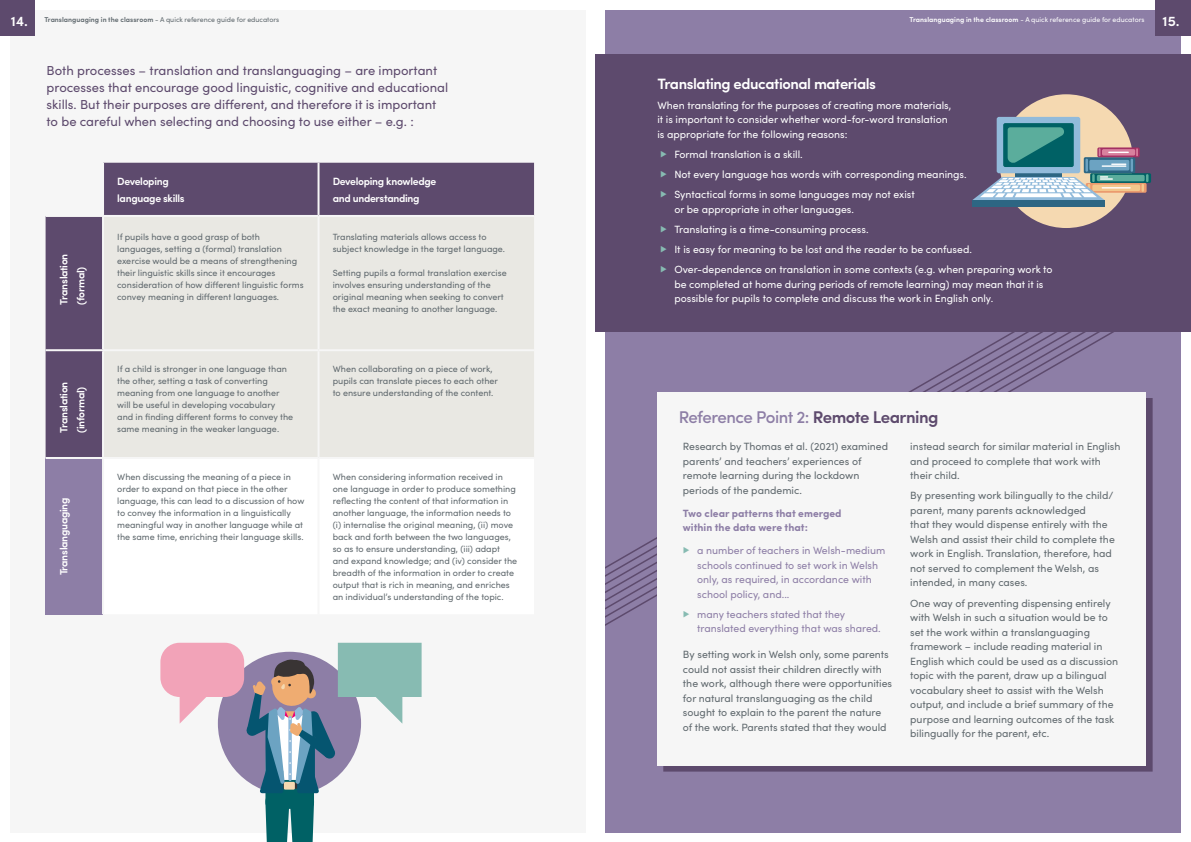
<style>
.page{position:relative;width:1191px;height:842px;background:#fff}
.page>*{position:absolute;margin:0;border:0;box-sizing:border-box;transform-origin:0 0}
.H3__Reference_Point{font:500 17px "Sofia Pro";letter-spacing:-.03em;color:#8d7ea6}
.H4_Titles{font:600 15px "Sofia Pro";letter-spacing:-.03em;color:#fff}
.t1{font:600 14px "Sofia Pro";color:#fff}
._13pt_big_regular{font:13px/17px "Sofia Pro";color:#5d4a6d}
._11pt_large_body_bul{font:10.5px/14.5px "Sofia Pro";color:#60696e}
._10_5pt_large_body{font:10.5px/14.5px "Sofia Pro";color:#fff}
.t2{font:10.5px/14.5px "Sofia Pro";color:#8d7ea6}
._10_5pt_large_body-2{font:10.5px/14.5px "Sofia Pro";color:#60696e}
.H5_Tables_and_bold_h{font:600 10.5px/17px "Sofia Pro";letter-spacing:-.03em;color:#fff}
._10_5pt_large_body-3{font:700 10.5px/14.5px "Sofia Pro";color:#8d7ea6}
._9pt_Main_Body{font:9px/12px "Sofia Pro";color:#60696e}
.t3{font:7px "Sofia Pro";color:#60696e}
.t4{font:7px "Sofia Pro";color:#fff}
.s1{font-weight:600}
.s2{color:#87bbb2}
.s3{font-weight:600;color:#5d4a6d}
</style>
<div class="page">
<div style="left:10px;top:10px;width:575px;height:822px;background:#f6f6f6"></div>
<div style="left:605px;top:10px;width:576px;height:822px;background:#8d7ea6"></div>
<svg style="left:605px;top:332px;width:548px;height:303px"></svg>
<div style="left:1155px;top:0;width:36px;height:35px;background:#5d4a6d"></div>
<div style="left:0;top:0;width:35px;height:35px;background:#5d4a6d"></div>
<div style="left:663px;top:398px;width:489px;height:374px;background:#5d4a6d"></div>
<div style="left:657px;top:392px;width:489px;height:373px;background:#f6f6f6"></div>
<div style="left:595px;top:54px;width:596px;height:278px;background:#5d4a6d"></div>
<svg style="left:46px;top:163px;width:488px;height:294px;fill:#5d4a6d"></svg>
<div style="left:104px;top:217px;width:430px;height:240px;background:#e9e8e3"></div>
<div style="left:46px;top:458px;width:57px;height:156px;background:#8d7ea6"></div>
<hr style="left:102px;top:163px;width:2px;height:52px;background:#f6f6f6">
<hr style="left:317px;top:163px;width:2px;height:52px;background:#f6f6f6">
<hr style="left:46px;top:215px;width:57px;height:2px;background:#f6f6f6">
<hr style="left:103px;top:215px;width:215px;height:2px;background:#f6f6f6">
<hr style="left:102px;top:217px;width:2px;height:132px;background:#f6f6f6">
<hr style="left:318px;top:215px;width:216px;height:2px;background:#f6f6f6">
<hr style="left:317px;top:217px;width:2px;height:132px;background:#f6f6f6">
<hr style="left:46px;top:349px;width:57px;height:2px;background:#f6f6f6">
<hr style="left:103px;top:349px;width:215px;height:2px;background:#f6f6f6">
<hr style="left:102px;top:351px;width:2px;height:106px;background:#f6f6f6">
<hr style="left:318px;top:349px;width:216px;height:2px;background:#f6f6f6">
<hr style="left:317px;top:351px;width:2px;height:106px;background:#f6f6f6">
<hr style="left:46px;top:457px;width:57px;height:2px;background:#f6f6f6">
<hr style="left:102px;top:459px;width:2px;height:155px;background:#f6f6f6">
<div style="left:999px;top:94px;width:134px;height:134px;background:#f5d9b1;border-radius:50%"></div>
<div style="left:218px;top:652px;width:143px;height:143px;background:#8d7ea6;border-radius:50%"></div>
<svg style="left:1090px;top:173px;width:61px;height:10px"></svg>
<div style="left:996px;top:117px;width:84px;height:56px;background:#92bbdb;border-radius:2px"></div>
<div style="left:1003px;top:123px;width:70px;height:44px;background:#006165;border-radius:2px"></div>
<div style="left:972px;top:200px;width:132px;height:7px;background:#2d6683"></div>
<svg style="left:972px;top:127px;width:176px;height:73px"></svg>
<svg style="left:246px;top:643px;width:175px;height:199px"></svg>
<div style="left:160px;top:643px;width:84px;height:54px;background:#f2a3b8;border-radius:19px"></div>
<h3 class="t1" style="left:11px;top:11px;width:19px">14.</h3>
<p class="t3" style="left:44px;top:14px;width:236px"><span class="s1">Translanguaging in the classroom</span> - A quick reference guide for educators</p>
<p class="t4" style="left:909px;top:14px;width:236px"><span class="s1">Translanguaging in the classroom</span> - A quick reference guide for educators</p>
<p class="_13pt_big_regular" style="left:47px;top:61px;width:403px">Both processes – translation and translanguaging – are important processes that encourage good linguistic, cognitive and educational skills. But their purposes are different, and therefore it is important to be careful when selecting and choosing to use either – e.g. :</p>
<h5 class="H5_Tables_and_bold_h" style="left:55px;top:304px;width:52px;rotate:-90deg">Translation (formal)</h5>
<h5 class="H5_Tables_and_bold_h" style="left:117px;top:172px;width:69px">Developing language skills</h5>
<h5 class="H5_Tables_and_bold_h" style="left:333px;top:172px;width:105px">Developing knowledge and understanding</h5>
<p class="_9pt_Main_Body" style="left:117px;top:230px;width:188px">If pupils have a good grasp of both languages, setting a (formal) translation exercise would be a means of strengthening their linguistic skills since it encourages consideration of how different linguistic forms convey meaning in different languages.</p>
<p class="_9pt_Main_Body" style="left:333px;top:230px;width:174px">Translating materials allows access to subject knowledge in the target language.</p>
<p class="_9pt_Main_Body" style="left:333px;top:266px;width:175px">Setting pupils a formal translation exercise involves ensuring understanding of the original meaning when seeking to convert the exact meaning to another language.</p>
<h4 class="H4_Titles" style="left:657px;top:72px;width:220px">Translating educational materials</h4>
<p class="_10_5pt_large_body" style="left:657px;top:97px;width:295px">When translating for the purposes of creating more materials, it is important to consider whether word-for-word translation is appropriate for the following reasons:</p>
<p class="_10_5pt_large_body" style="left:660px;top:146px;width:144px"><span class="s2">▶</span> Formal translation is a skill.</p>
<p class="_10_5pt_large_body" style="left:660px;top:166px;width:308px"><span class="s2">▶</span> Not every language has words with corresponding meanings.</p>
<p class="_10_5pt_large_body" style="left:674px;top:187px;width:242px;text-indent:-14px"><span class="s2">▶</span> Syntactical forms in some languages may not exist or be appropriate in other languages.</p>
<p class="_10_5pt_large_body" style="left:660px;top:221px;width:210px"><span class="s2">▶</span> Translating is a time-consuming process.</p>
<p class="_10_5pt_large_body" style="left:660px;top:242px;width:313px"><span class="s2">▶</span> It is easy for meaning to be lost and the reader to be confused.</p>
<p class="_10_5pt_large_body" style="left:674px;top:262px;width:380px;text-indent:-14px"><span class="s2">▶</span> Over-dependence on translation in some contexts (e.g. when preparing work to be completed at home during periods of remote learning) may mean that it is possible for pupils to complete and discuss the work in English only.</p>
<h3 class="t1" style="left:1162px;top:11px;width:19px">15.</h3>
<h5 class="H5_Tables_and_bold_h" style="left:55px;top:433px;width:52px;rotate:-90deg">Translation (informal)</h5>
<h5 class="H5_Tables_and_bold_h" style="left:55px;top:575px;width:79px;rotate:-90deg">Translanguaging</h5>
<p class="_9pt_Main_Body" style="left:117px;top:362px;width:178px">If a child is stronger in one language than the other, setting a task of converting meaning from one language to another will be useful in developing vocabulary and in finding different forms to convey the same meaning in the weaker language.</p>
<p class="_9pt_Main_Body" style="left:333px;top:362px;width:167px">When collaborating on a piece of work, pupils can translate pieces to each other to ensure understanding of the content.</p>
<p class="_9pt_Main_Body" style="left:117px;top:470px;width:189px">When discussing the meaning of a piece in order to expand on that piece in the other language, this can lead to a discussion of how to convey the information in a linguistically meaningful way in another language while at the same time, enriching their language skills.</p>
<p class="_9pt_Main_Body" style="left:333px;top:470px;width:186px">When considering information received in one language in order to produce something reflecting the content of that information in another language, the information needs to (i) internalise the original meaning, (ii) move back and forth between the two languages, so as to ensure understanding, (iii) adapt and expand knowledge; and (iv) consider the breadth of the information in order to create output that is rich in meaning, and enriches an individual’s understanding of the topic.</p>
<h4 class="H3__Reference_Point" style="left:678px;top:404px;width:261px">Reference Point 2: <span class="s3">Remote Learning</span></h4>
<p class="_10_5pt_large_body-2" style="left:683px;top:439px;width:207px">Research by Thomas et al. (2021) examined parents’ and teachers’ experiences of remote learning during the lockdown periods of the pandemic.</p>
<p class="_10_5pt_large_body-3" style="left:683px;top:505px;width:160px">Two clear patterns that emerged within the data were that:</p>
<p class="t2" style="left:697px;top:543px;width:190px;text-indent:-14px"><span class="s2">▶</span> a number of teachers in Welsh-medium schools continued to set work in Welsh only, as required, in accordance with school policy, and...</p>
<p class="t2" style="left:697px;top:606px;width:185px;text-indent:-14px"><span class="s2">▶</span> many teachers stated that they translated everything that was shared.</p>
<p class="_11pt_large_body_bul" style="left:683px;top:647px;width:211px">By setting work in Welsh only, some parents could not assist their children directly with the work, although there were opportunities for natural translanguaging as the child sought to explain to the parent the nature of the work. Parents stated that they would</p>
<p class="_11pt_large_body_bul" style="left:910px;top:439px;width:212px">instead search for similar material in English and proceed to complete that work with their child.</p>
<p class="_11pt_large_body_bul" style="left:910px;top:488px;width:206px">By presenting work bilingually to the child/ parent, many parents acknowledged<br>that they would dispense entirely with the Welsh and assist their child to complete the work in English. Translation, therefore, had not served to complement the Welsh, as intended, in many cases.</p>
<p class="_11pt_large_body_bul" style="left:910px;top:595px;width:209px">One way of preventing dispensing entirely with Welsh in such a situation would be to set the work within a translanguaging framework – include reading material in English which could be used as a discussion topic with the parent, draw up a bilingual vocabulary sheet to assist with the Welsh output, and include a brief summary of the purpose and learning outcomes of the task bilingually for the parent, etc.</p>
</div>
